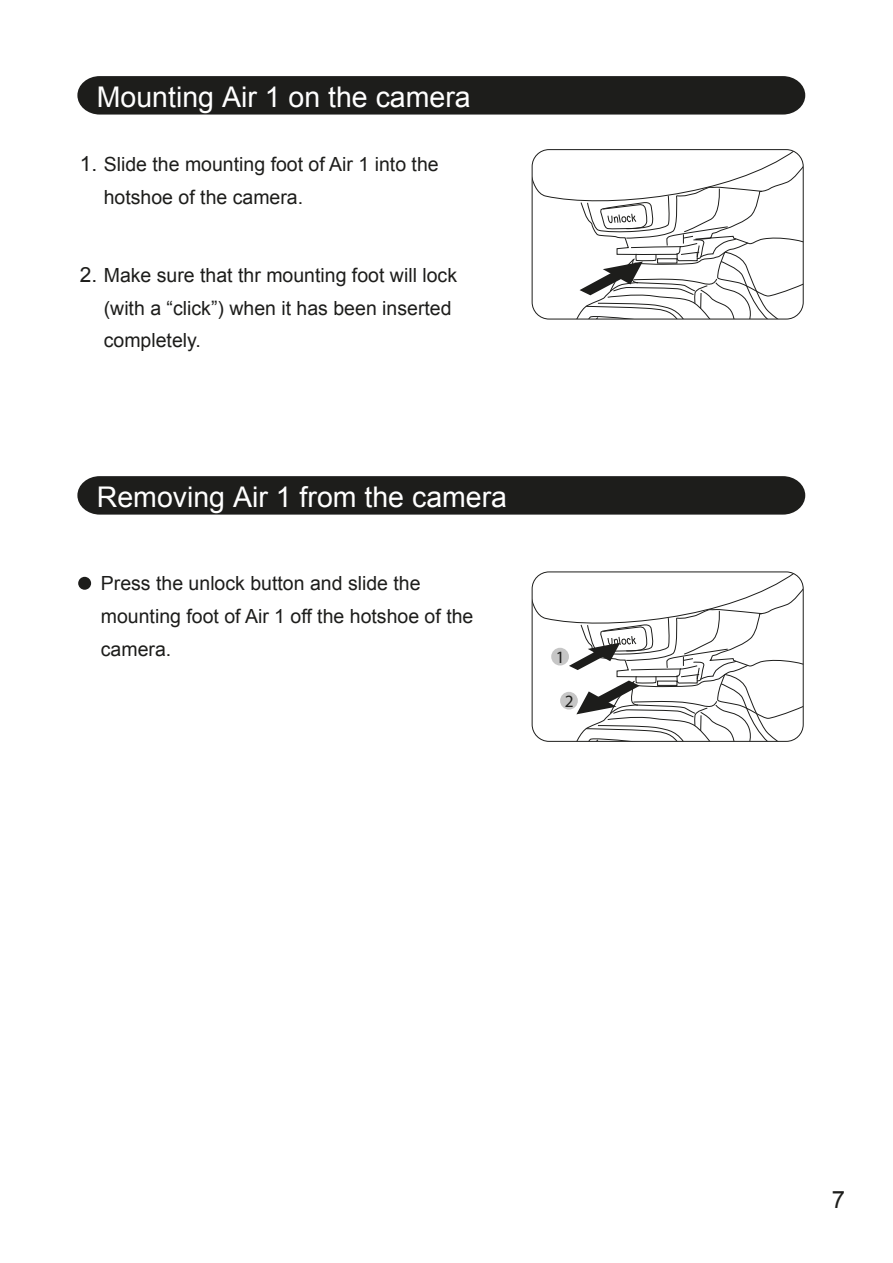
<style>
.page{position:relative;width:893px;height:1263px;background:#fff}
.page>*{position:absolute;margin:0;border:0;box-sizing:border-box;transform-origin:0 0}
.t1{font:28.5px "Arial";color:#fff}
.t2{font:23.85px "Arial";color:#1d1d1b}
.t3{font:19.5px/32.8px "Arial";color:#1d1d1b}
.t4{font:17.25px "Myriad Pro";color:#1d1d1b}
.s1{font-size:20.85px}
</style>
<div class="page">
<div style="left:77px;top:76px;width:728px;height:39px;background:#1d1d1b"></div>
<div style="left:78px;top:577px;width:13px;height:13px;background:#1d1d1b;border-radius:50%"></div>
<div style="left:77px;top:476px;width:728px;height:39px;background:#1d1d1b"></div>
<svg style="left:532px;top:572px;width:271px;height:169px"></svg>
<svg style="left:532px;top:150px;width:271px;height:169px"></svg>
<div style="left:560px;top:692px;width:18px;height:17px;background:#c6c6c6;border-radius:50%"></div>
<div style="left:551px;top:648px;width:18px;height:17px;background:#c6c6c6;border-radius:50%"></div>
<h1 class="t1" style="left:97px;top:78px;width:375px">Mounting Air 1 on the camera</h1>
<p class="t3" style="left:104px;top:148px;width:336px;text-indent:-24px"><span class="s1">1.</span> Slide the mounting foot of Air 1 into the hotshoe of the camera.</p>
<p class="t3" style="left:104px;top:259px;width:355px;text-indent:-24px"><span class="s1">2.</span> Make sure that thr mounting foot will lock (with a “click”) when it has been inserted completely.</p>
<h1 class="t1" style="left:97px;top:478px;width:412px">Removing Air 1 from the camera</h1>
<p class="t3" style="left:101px;top:567px;width:374px">Press the unlock button and slide the mounting foot of Air 1 off the hotshoe of the camera.</p>
<p class="t4" style="left:556px;top:646px;width:10px">1</p>
<p class="t4" style="left:565px;top:690px;width:10px">2</p>
<p class="t2" style="left:832px;top:1184px;width:15px">7</p>
</div>
